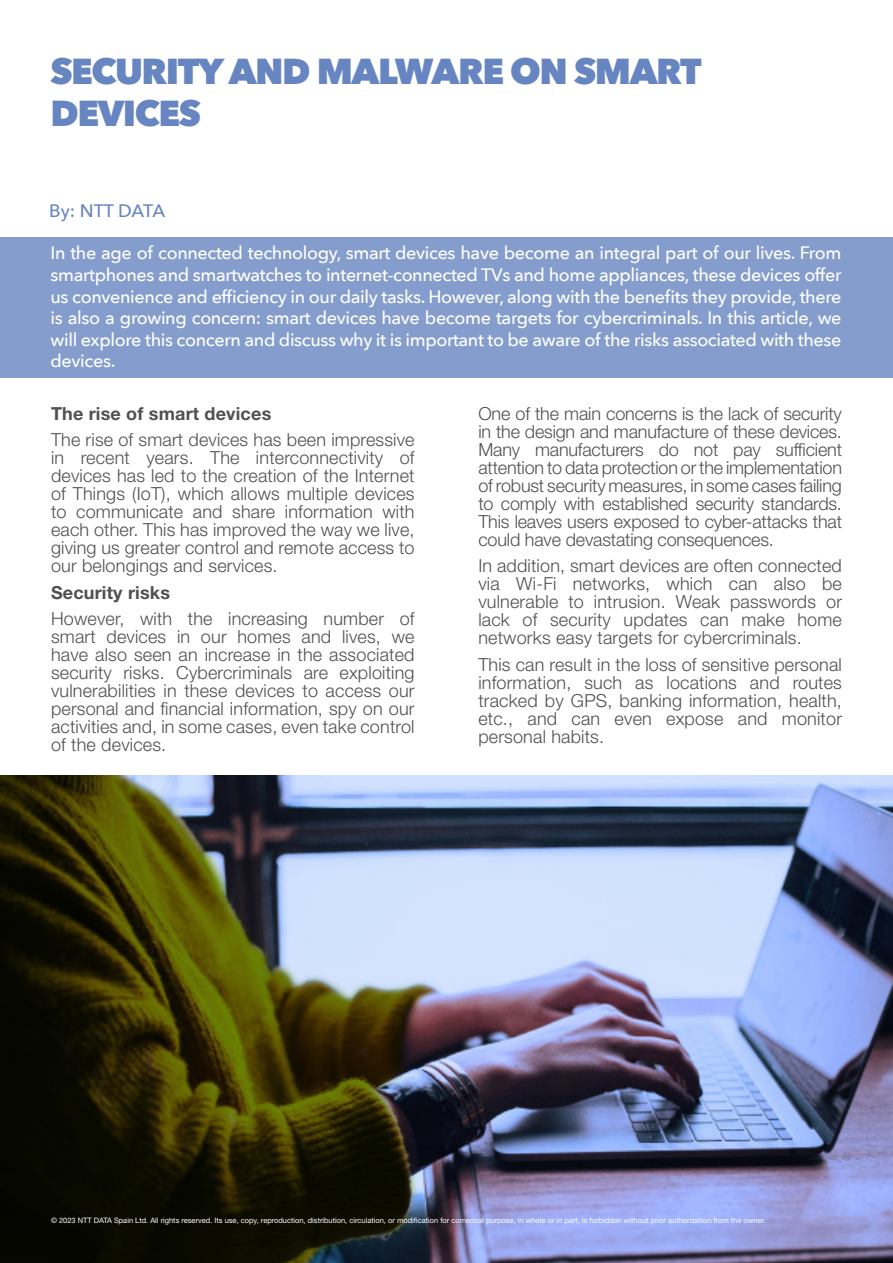
<style>
.page{position:relative;width:893px;height:1263px;background:#fff}
.page>*{position:absolute;margin:0;border:0;box-sizing:border-box;transform-origin:0 0}
.t1{font:800 36px/42px "Avenir Next";letter-spacing:-.04em;color:#6785c1}
.t2{font:300 18px/18px "Helvetica Neue LT Std";letter-spacing:.01em;color:#505050;text-align:justify}
.t3{font:500 18px/21.6px "Avenir Next";letter-spacing:-.02em;color:#fff;text-align:justify}
.t4{font:700 18px "Helvetica Neue LT Std";letter-spacing:.01em;color:#505050}
.t5{font:500 18px "Avenir Next";letter-spacing:-.01em;color:#6785c1}
.t6{font:7.5px "Helvetica Neue LT Std";color:#fff}
</style>
<div class="page">
<img style="left:0;top:775px;width:893px;height:488px">
<div style="left:0;top:237px;width:892px;height:141px;background:#859dcd"></div>
<p class="t1" style="left:51px;top:50px;width:653px">SECURITY AND MALWARE ON SMART<br>DEVICES</p>
<p class="t5" style="left:49px;top:195px;width:117px">By: NTT DATA</p>
<p class="t3" style="left:51px;top:242px;width:792px">In the age of connected technology, smart devices have become an integral part of our lives. From smartphones and smartwatches to internet-connected TVs and home appliances, these devices offer us convenience and efficiency in our daily tasks. However, along with the benefits they provide, there is also a growing concern: smart devices have become targets for cybercriminals. In this article, we will explore this concern and discuss why it is important to be aware of the risks associated with these devices.</p>
<p class="t4" style="left:51px;top:402px;width:222px">The rise of smart devices</p>
<p class="t2" style="left:51px;top:430px;width:365px">The rise of smart devices has been impressive in recent years. The interconnectivity of devices has led to the creation of the Internet of Things (IoT), which allows multiple devices to communicate and share information with each other. This has improved the way we live, giving us greater control and remote access to our belongings and services.</p>
<p class="t4" style="left:51px;top:581px;width:120px">Security risks</p>
<p class="t2" style="left:51px;top:610px;width:365px">However, with the increasing number of smart devices in our homes and lives, we have also seen an increase in the associated security risks. Cybercriminals are exploiting vulnerabilities in these devices to access our personal and financial information, spy on our activities and, in some cases, even take control of the devices.</p>
<p class="t2" style="left:478px;top:404px;width:365px">One of the main concerns is the lack of security in the design and manufacture of these devices.<br>Many manufacturers do not pay sufficient attention to data protection or the implementation of robust security measures, in some cases failing to comply with established security standards.<br>This leaves users exposed to cyber-attacks that could have devastating consequences.</p>
<p class="t2" style="left:478px;top:556px;width:365px">In addition, smart devices are often connected via Wi-Fi networks, which can also be vulnerable to intrusion. Weak passwords or lack of security updates can make home networks easy targets for cybercriminals.</p>
<p class="t2" style="left:478px;top:655px;width:365px">This can result in the loss of sensitive personal information, such as locations and routes tracked by GPS, banking information, health, etc., and can even expose and monitor personal habits.</p>
<p class="t6" style="left:51px;top:1215px;width:716px">© 2023 NTT DATA Spain Ltd. All rights reserved. Its use, copy, reproduction, distribution, circulation, or modification for comercial purpose, in whole or in part, is forbidden without prior authorization from the owner.</p>
</div>
